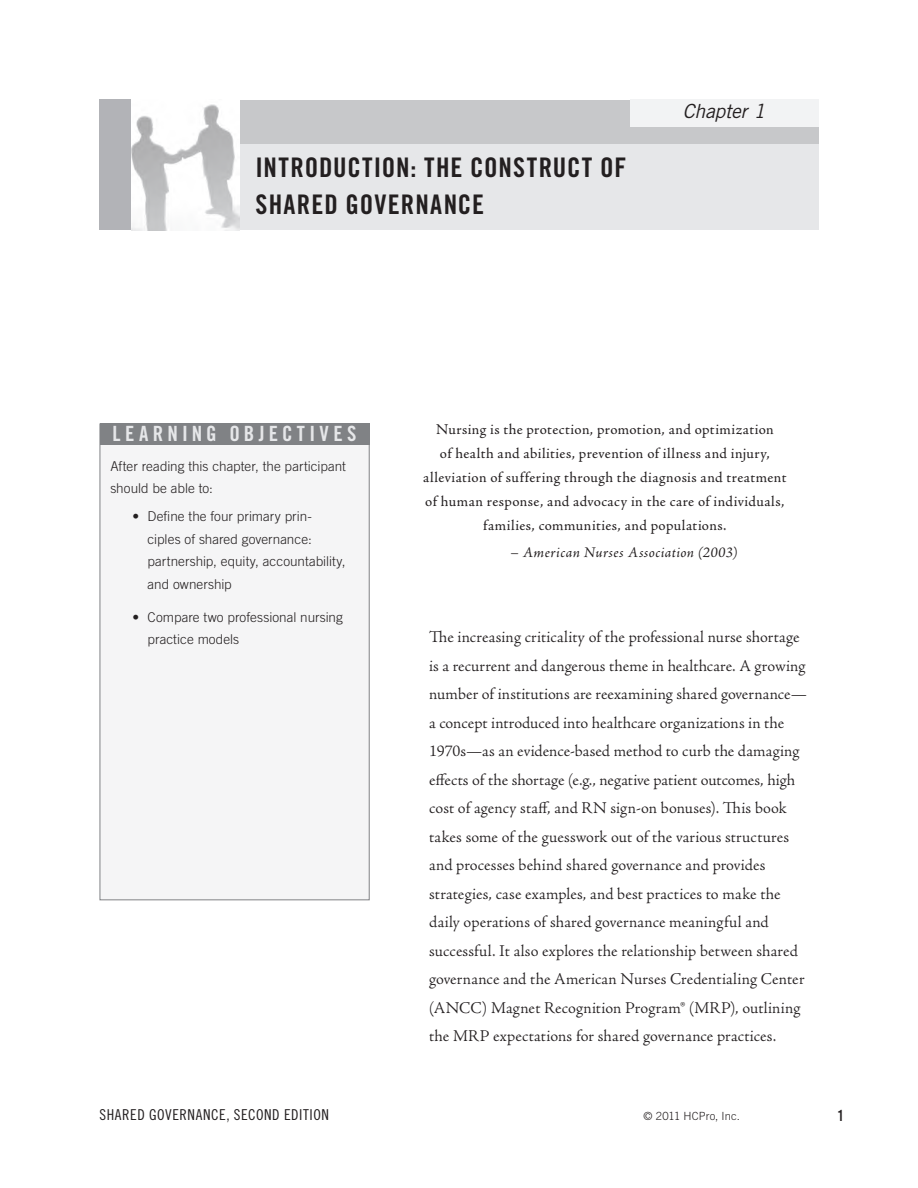
<style>
.page{position:relative;width:918px;height:1188px;background:#fff}
.page>*{position:absolute;margin:0;border:0;box-sizing:border-box;transform-origin:0 0}
.t1{font:27px/37.5px "Trade Gothic LT Std Bd Cn 20";letter-spacing:.04em;color:#231f20}
.t2{font:21px "Trade Gothic LT Std Bd Cn 20";letter-spacing:.205em;color:#e6e7e9}
.t3{font:italic 19.5px "Trade Gothic LT Std";letter-spacing:-.015em;color:#231f20}
.t4{font:300 16.5px/28.5px "Adobe Jenson Pro";letter-spacing:.01em;color:#231f20}
.t5{font:15px/24px "Adobe Jenson Pro";letter-spacing:.03em;color:#231f20;text-align:center}
.t6{font:italic 15px "Adobe Jenson Pro";letter-spacing:.025em;color:#231f20}
.t7{font:15px "Trade Gothic LT Std Cn 18";letter-spacing:.035em;color:#231f20}
.t8{font:700 expanded 15px "Trade Gothic LT Std";color:#231f20;scale:.85 1}
.t9{font:300 13.5px/22.5px "Trade Gothic LT Std";color:#231f20}
.t10{font:300 11.25px "Trade Gothic LT Std";letter-spacing:.01em;color:#231f20}
</style>
<div class="page">
<div style="left:100px;top:424px;width:270px;height:476px;background:#f5f5f6;border:1px solid #808285"></div>
<div style="left:100px;top:100px;width:31px;height:130px;background:#b2b3b7"></div>
<div style="left:240px;top:100px;width:578px;height:48px;background:#c7c8ca"></div>
<div style="left:240px;top:145px;width:578px;height:85px;background:#e6e7e9"></div>
<img style="left:131px;top:104px;width:109px;height:126px">
<div style="left:630px;top:100px;width:188px;height:27px;background:#f2f3f4"></div>
<div style="left:100px;top:424px;width:270px;height:21px;background:#808285"></div>
<p class="t1" style="left:256px;top:148px;width:372px">INTRODUCTION: THE CONSTRUCT OF<br>SHARED GOVERNANCE</p>
<p class="t3" style="left:683px;top:99px;width:84px">Chapter 1</p>
<p class="t2" style="left:113px;top:421px;width:27px">LEARN</p>
<p class="t2" style="left:182px;top:421px;width:95px">ING OBJECT</p>
<p class="t2" style="left:309px;top:421px;width:19px">IVES</p>
<p class="t9" style="left:110px;top:455px;width:237px">After reading this chapter, the participant should be able to:</p>
<p class="t9" style="left:148px;top:505px;width:199px;text-indent:-15px">• Define the four primary prin&shy;ciples of shared governance: partnership, equity, accountability, and ownership</p>
<p class="t9" style="left:148px;top:606px;width:197px;text-indent:-15px">• Compare two professional nursing practice models</p>
<p class="t5" style="left:423px;top:418px;width:365px">Nursing is the protection, promotion, and optimization<br>of health and abilities, prevention of illness and injury, alleviation of suffering through the diagnosis and treatment of human response, and advocacy in the care of individuals, families, communities, and populations.</p>
<p class="t6" style="left:510px;top:544px;width:229px">– American Nurses Association (2003)</p>
<p class="t4" style="left:429px;top:623px;width:379px">The increasing criticality of the professional nurse shortage is a recurrent and dangerous theme in healthcare. A growing number of institutions are reexamining shared governance— a concept introduced into healthcare organizations in the 1970s—as an evidence-based method to curb the damaging effects of the shortage (e.g., negative patient outcomes, high cost of agency staff, and RN sign-on bonuses). This book takes some of the guesswork out of the various structures and processes behind shared governance and provides strategies, case examples, and best practices to make the daily operations of shared governance meaningful and successful. It also explores the relationship between shared governance and the American Nurses Credentialing Center (ANCC) Magnet Recognition Program® (MRP), outlining the MRP expectations for shared governance practices.</p>
<p class="t7" style="left:100px;top:1106px;width:231px">SHARED GOVERNANCE, SECOND EDITION</p>
<p class="t10" style="left:644px;top:1110px;width:98px">© 2011 HCPro, Inc.</p>
<p class="t8" style="left:836px;top:1105px;width:12px">1</p>
</div>
